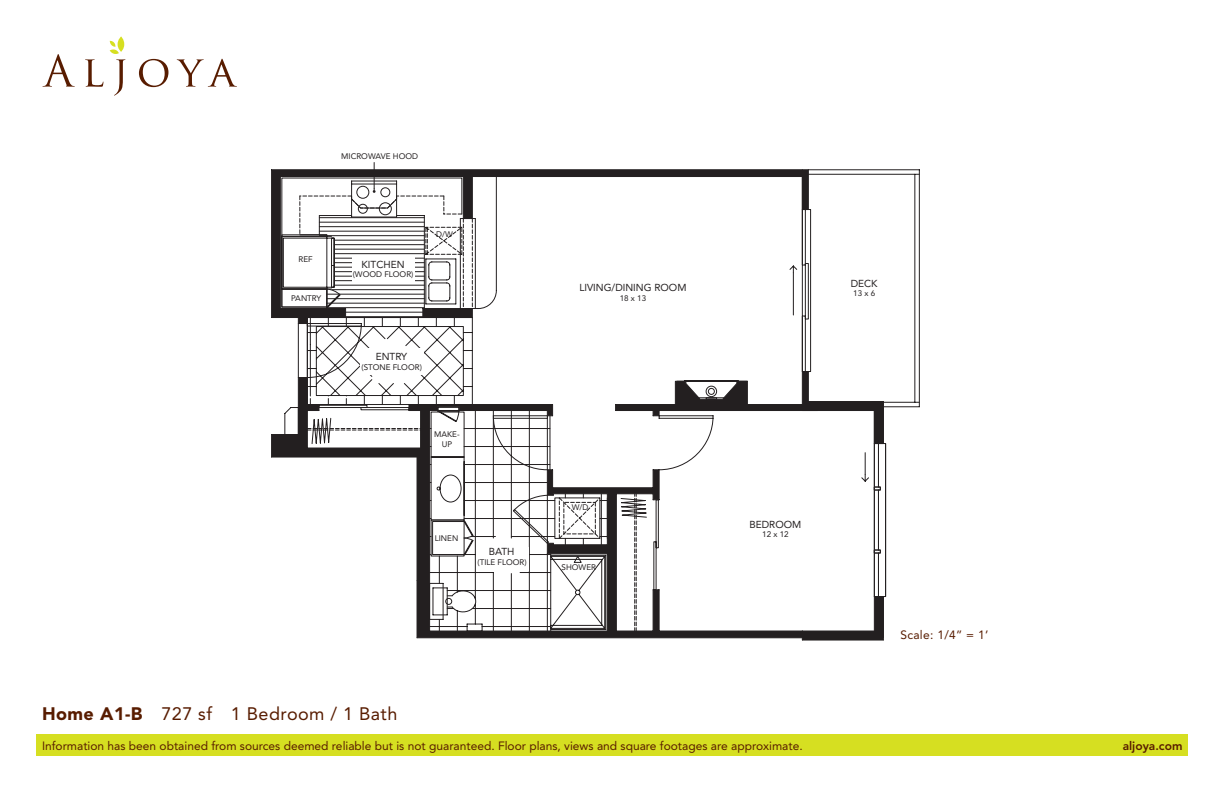
<style>
.page{position:relative;width:1224px;height:792px;background:#fff}
.page>*{position:absolute;margin:0;border:0;box-sizing:border-box;transform-origin:0 0}
.t1{font:18px "Avenir LT";letter-spacing:.025em;color:#581c00}
.t2{font:12px "Avenir LT";color:#581c00}
.t3{font:800 12px "Avenir LT";color:#581c00}
.t4{font:10.1px "Avenir LT";color:#231f20}
.t5{font:8.1px/9.7px "Avenir LT";color:#231f20;text-align:center}
.s1{font-weight:900}
</style>
<div class="page">
<svg style="left:42px;top:54px;width:33px;height:33px"></svg>
<svg style="left:85px;top:59px;width:18px;height:28px"></svg>
<svg style="left:139px;top:59px;width:29px;height:28px"></svg>
<svg style="left:177px;top:59px;width:60px;height:28px"></svg>
<svg style="left:118px;top:36px;width:6px;height:16px"></svg>
<svg style="left:110px;top:41px;width:15px;height:55px"></svg>
<div style="left:36px;top:735px;width:1152px;height:21px;background:#d6df21"></div>
<svg style="left:282px;top:163px;width:182px;height:7px"></svg>
<svg style="left:883px;top:174px;width:37px;height:417px"></svg>
<svg style="left:271px;top:170px;width:612px;height:470px"></svg>
<hr style="left:334px;top:245px;width:90px;height:1px;background:#231f20">
<hr style="left:327px;top:294px;width:97px;height:1px;background:#231f20">
<hr style="left:319px;top:215px;width:33px;height:1px;background:#231f20">
<div style="left:476px;top:547px;width:53px;height:24px;background:#fff"></div>
<div style="left:360px;top:348px;width:64px;height:27px;background:#fff"></div>
<div style="left:352px;top:257px;width:63px;height:25px;background:#fff"></div>
<p class="t5" style="left:341px;top:151px;width:78px">MICROWAVE HOOD</p>
<p class="t5" style="left:299px;top:254px;width:16px">REF</p>
<p class="t5" style="left:291px;top:293px;width:32px">PANTRY</p>
<p class="t4" style="left:362px;top:258px;width:44px">KITCHEN</p>
<p class="t5" style="left:353px;top:270px;width:62px">(WOOD FLOOR)</p>
<p class="t5" style="left:436px;top:230px;width:18px">D/W</p>
<p class="t4" style="left:376px;top:350px;width:33px">ENTRY</p>
<p class="t5" style="left:361px;top:362px;width:62px">(STONE FLOOR)</p>
<p class="t5" style="left:434px;top:430px;width:27px">MAKE-<br>UP</p>
<p class="t5" style="left:435px;top:533px;width:25px">LINEN</p>
<p class="t4" style="left:489px;top:546px;width:27px">BATH</p>
<p class="t5" style="left:478px;top:557px;width:51px">(TILE FLOOR)</p>
<p class="t4" style="left:579px;top:282px;width:109px">LIVING/DINING ROOM</p>
<p class="t5" style="left:620px;top:293px;width:28px">18 x 13</p>
<p class="t5" style="left:572px;top:503px;width:18px">W/D</p>
<p class="t5" style="left:562px;top:563px;width:36px">SHOWER</p>
<h1 class="t1" style="left:42px;top:703px;width:357px"><span class="s1">Home A1-B</span> 727 sf 1 Bedroom / 1 Bath</h1>
<p class="t4" style="left:851px;top:277px;width:28px">DECK</p>
<p class="t5" style="left:853px;top:289px;width:23px">13 x 6</p>
<p class="t4" style="left:749px;top:518px;width:53px">BEDROOM</p>
<p class="t5" style="left:762px;top:530px;width:28px">12 x 12</p>
<p class="t2" style="left:900px;top:628px;width:90px">Scale: 1/4” = 1’</p>
<p class="t2" style="left:42px;top:738px;width:762px">Information has been obtained from sources deemed reliable but is not guaranteed. Floor plans, views and square footages are approximate.</p>
<p class="t3" style="left:1123px;top:738px;width:61px">aljoya.com</p>
</div>
